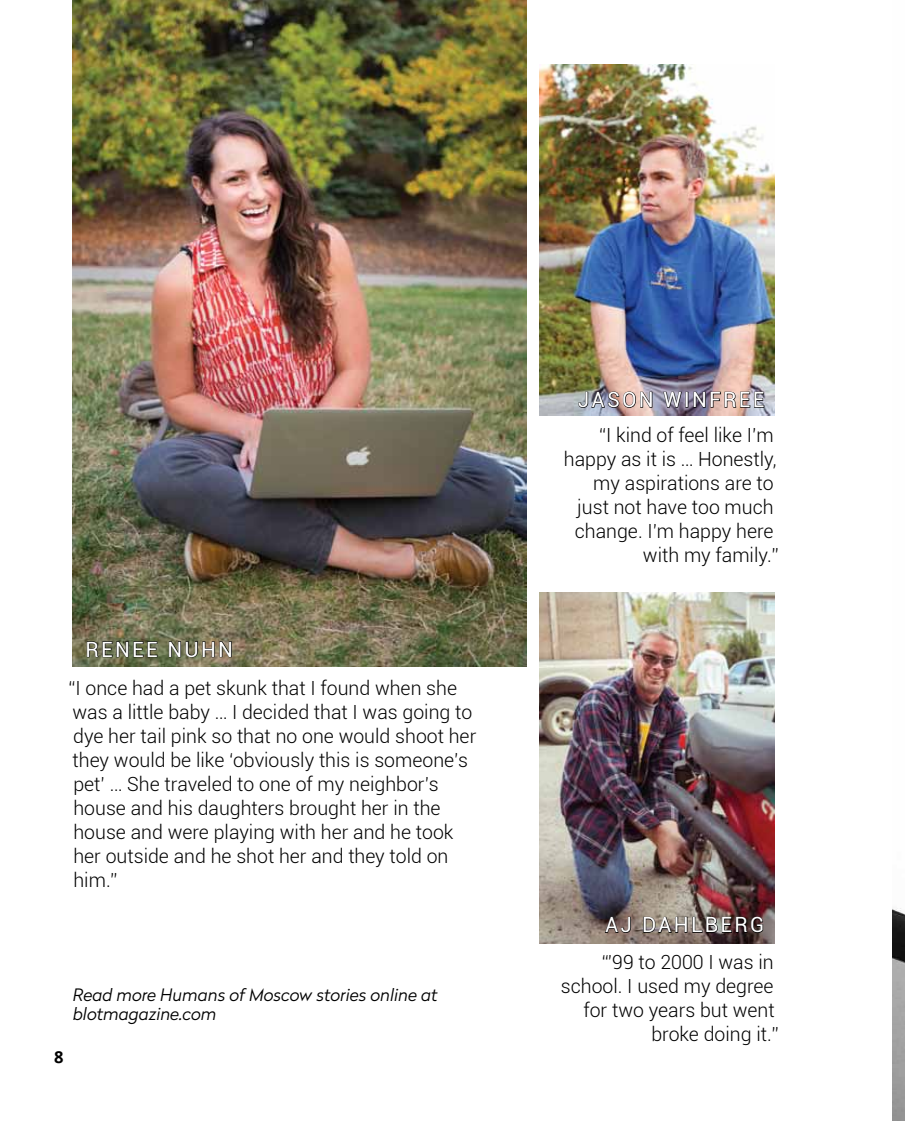
<style>
.page{position:relative;width:905px;height:1121px;background:#fff}
.page>*{position:absolute;margin:0;border:0;box-sizing:border-box;transform-origin:0 0}
.t1{font:21px "Roboto";letter-spacing:.11em;color:#fff}
.t2{font:300 19.5px/24px "Roboto";color:#000;text-align:right}
.t3{font:italic 300 17.1px/19.5px "Radikal";color:#000}
.t4{font:700 16.5px "Open Sans";color:#000}
</style>
<div class="page">
<img style="left:539px;top:65px;width:235px;height:351px">
<img style="left:73px;top:0;width:453px;height:666px">
<img style="left:539px;top:592px;width:235px;height:351px">
<svg style="left:86px;top:641px;width:72px;height:16px"></svg>
<svg style="left:168px;top:641px;width:64px;height:16px"></svg>
<svg style="left:578px;top:390px;width:74px;height:18px"></svg>
<svg style="left:663px;top:386px;width:19px;height:30px"></svg>
<div style="left:685px;top:392px;width:3px;height:15px;border:1px solid #000"></div>
<svg style="left:693px;top:391px;width:71px;height:17px"></svg>
<svg style="left:604px;top:915px;width:27px;height:18px"></svg>
<svg style="left:643px;top:915px;width:120px;height:18px;background:#584d48"></svg>
<img style="left:892px;top:908px;width:12px;height:212px">
<p class="t1" style="left:85px;top:634px;width:149px">RENEE NUHN</p>
<p class="t2" style="left:69px;top:675px;width:409px;text-align:left">“I once had a pet skunk that I found when she was a little baby … I decided that I was going to dye her tail pink so that no one would shoot her they would be like ‘obviously this is someone’s pet’ … She traveled to one of my neighbor’s house and his daughters brought her in the house and were playing with her and he took her outside and he shot her and they told on him.”</p>
<p class="t3" style="left:73px;top:984px;width:366px">Read more Humans of Moscow stories online at blotmagazine.com</p>
<p class="t4" style="left:54px;top:1045px;width:11px">8</p>
<p class="t1" style="left:578px;top:385px;width:188px">JASON WINFREE</p>
<p class="t2" style="left:564px;top:423px;width:216px">“I kind of feel like I’m happy as it is … Honestly, my aspirations are to just not have too much change. I’m happy here with my family.”</p>
<p class="t1" style="left:605px;top:910px;width:158px">AJ DAHLBERG</p>
<p class="t2" style="left:561px;top:949px;width:219px">“’99 to 2000 I was in school. I used my degree for two years but went broke doing it.”</p>
</div>
